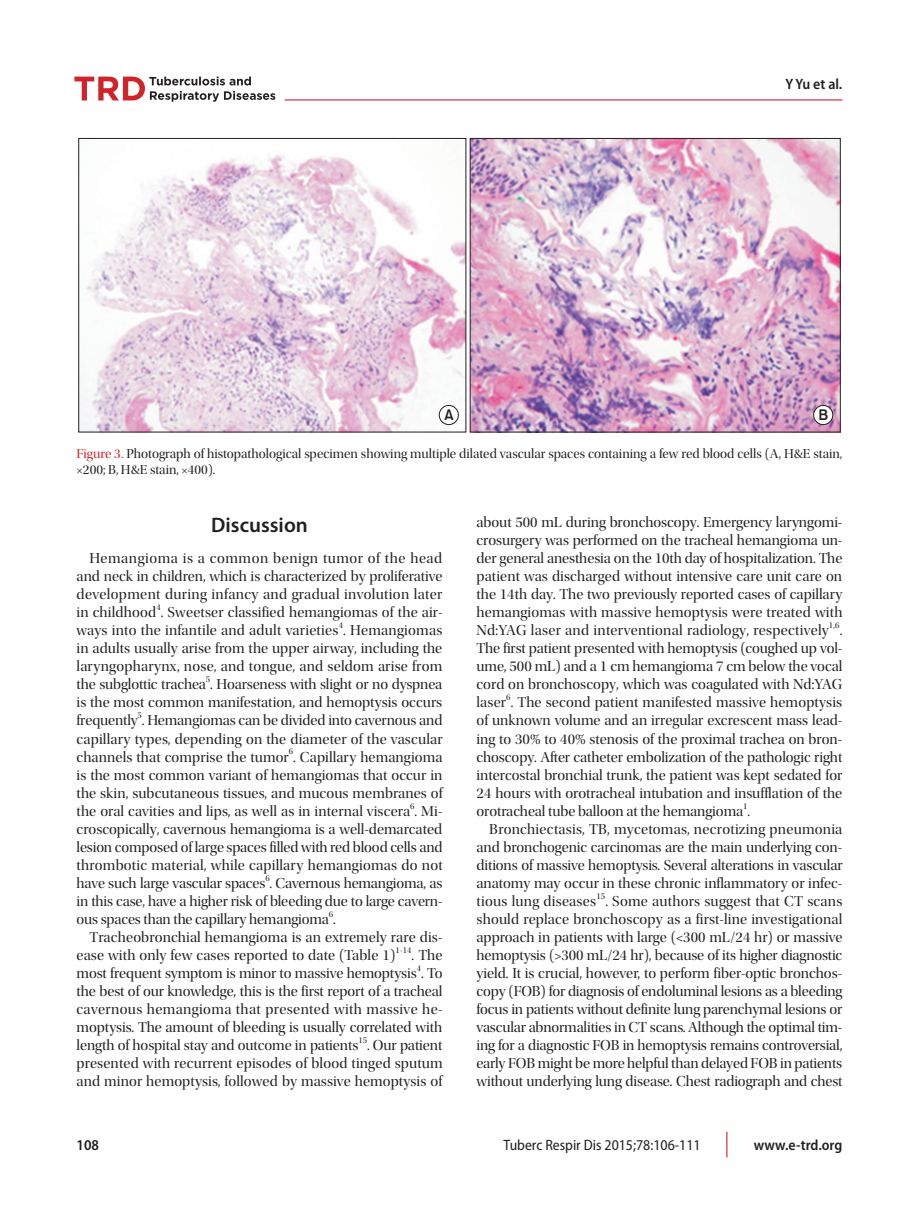
<style>
.page{position:relative;width:919px;height:1217px;background:#fff}
.page>*{position:absolute;margin:0;border:0;box-sizing:border-box;transform-origin:0 0}
.서론{font:600 21px "Myriad Pro";color:#231f20}
.본문{font:15px/18px "Utopia Std Disp";color:#231f20;text-align:justify}
.본문-저널명{font:semi-condensed 15px "Myriad Pro";color:#231f20}
.본문-온라인{font:600 semi-condensed 15px "Myriad Pro";color:#231f20}
.본문-1저자{font:600 semi-condensed 15px "Myriad Pro";color:#231f20}
.본문-페이지번호{font:600 semi-condensed 15px "Myriad Pro";color:#231f20}
.t1{font:15px "Gothic 725 BT Bold A";color:#231f20}
.그림제목{font:13.5px/16.2px "Utopia Std Disp";color:#231f20}
.본문-2{font:8.7px "Utopia Std Disp";color:#231f20}
.s1{color:#d1232a}
</style>
<div class="page">
<svg style="left:74px;top:77px;width:201px;height:25px"></svg>
<hr style="left:284px;top:99px;width:558px;height:1px;background:#d1232a">
<svg style="left:726px;top:1131px;width:1px;height:26px"></svg>
<svg style="left:78px;top:138px;width:762px;height:294px"></svg>
<div style="left:439px;top:405px;width:19px;height:19px;background:#fff;border-radius:50%"></div>
<div style="left:439px;top:405px;width:19px;height:20px;border:1px solid #231f20;border-radius:50%"></div>
<div style="left:813px;top:405px;width:19px;height:19px;background:#fff;border-radius:50%"></div>
<div style="left:813px;top:405px;width:20px;height:20px;border:1px solid #231f20;border-radius:50%"></div>
<p class="본문-1저자" style="left:785px;top:75px;width:59px">Y Yu et al.</p>
<p class="t1" style="left:444px;top:406px;width:11px">A</p>
<p class="t1" style="left:818px;top:406px;width:11px">B</p>
<p class="그림제목" style="left:77px;top:445px;width:767px"><span class="s1">Figure 3.</span> Photograph of histopathological specimen showing multiple dilated vascular spaces containing a few red blood cells (A, H&amp;E stain, ×200; B, H&amp;E stain, ×400).</p>
<p class="서론" style="left:211px;top:512px;width:98px">Discussion</p>
<p class="본문" style="left:77px;top:549px;width:367px;text-indent:13px">Hemangioma is a common benign tumor of the head and neck in children, which is characterized by proliferative development during infancy and gradual involution later in childhood . Sweetser classified hemangiomas of the air-</p>
<p class="본문-2" style="left:156px;top:602px;width:6px">4</p>
<p class="본문" style="left:77px;top:621px;width:367px">ways into the infantile and adult varieties . Hemangiomas</p>
<p class="본문-2" style="left:339px;top:620px;width:6px">4</p>
<p class="본문" style="left:77px;top:639px;width:367px">in adults usually arise from the upper airway, including the laryngopharynx, nose, and tongue, and seldom arise from the subglottic trachea . Hoarseness with slight or no dyspnea</p>
<p class="본문-2" style="left:206px;top:674px;width:6px">5</p>
<p class="본문" style="left:77px;top:693px;width:367px">is the most common manifestation, and hemoptysis occurs frequently . Hemangiomas can be divided into cavernous and</p>
<p class="본문-2" style="left:138px;top:710px;width:6px">5</p>
<p class="본문" style="left:77px;top:729px;width:367px">capillary types, depending on the diameter of the vascular channels that comprise the tumor . Capillary hemangioma</p>
<p class="본문-2" style="left:289px;top:746px;width:6px">6</p>
<p class="본문" style="left:77px;top:765px;width:367px">is the most common variant of hemangiomas that occur in the skin, subcutaneous tissues, and mucous membranes of the oral cavities and lips, as well as in internal viscera . Mi-</p>
<p class="본문-2" style="left:410px;top:800px;width:6px">6</p>
<p class="본문" style="left:77px;top:819px;width:367px">croscopically, cavernous hemangioma is a well-demarcated lesion composed of large spaces filled with red blood cells and thrombotic material, while capillary hemangiomas do not have such large vascular spaces . Cavernous hemangioma, as</p>
<p class="본문-2" style="left:265px;top:872px;width:6px">6</p>
<p class="본문" style="left:77px;top:891px;width:367px">in this case, have a higher risk of bleeding due to large cavern&shy;ous spaces than the capillary hemangioma .</p>
<p class="본문-2" style="left:329px;top:908px;width:6px">6</p>
<p class="본문" style="left:77px;top:927px;width:367px;text-indent:13px">Tracheobronchial hemangioma is an extremely rare dis&shy;ease with only few cases reported to date (Table 1)</p>
<p class="본문-2" style="left:395px;top:944px;width:17px">1-14</p>
<p class="본문" style="left:77px;top:945px;width:367px;text-align:right">. The<br>most frequent symptom is minor to massive hemoptysis . To</p>
<p class="본문-2" style="left:417px;top:962px;width:6px">4</p>
<p class="본문" style="left:77px;top:981px;width:367px">the best of our knowledge, this is the first report of a tracheal cavernous hemangioma that presented with massive he&shy;moptysis. The amount of bleeding is usually correlated with length of hospital stay and outcome in patients</p>
<p class="본문-2" style="left:358px;top:1034px;width:10px">15</p>
<p class="본문" style="left:77px;top:1035px;width:367px;text-indent:290px">. Our patient presented with recurrent episodes of blood tinged sputum and minor hemoptysis, followed by massive hemoptysis of</p>
<p class="본문" style="left:476px;top:513px;width:367px">about 500 mL during bronchoscopy. Emergency laryngomi&shy;crosurgery was performed on the tracheal hemangioma un&shy;der general anesthesia on the 10th day of hospitalization. The patient was discharged without intensive care unit care on the 14th day. The two previously reported cases of capillary hemangiomas with massive hemoptysis were treated with Nd:YAG laser and interventional radiology, respectively</p>
<p class="본문-2" style="left:828px;top:620px;width:12px">1,6</p>
<p class="본문" style="left:476px;top:621px;width:367px;text-indent:363px">.<br>The first patient presented with hemoptysis (coughed up vol&shy;ume, 500 mL) and a 1 cm hemangioma 7 cm below the vocal cord on bronchoscopy, which was coagulated with Nd:YAG laser . The second patient manifested massive hemoptysis</p>
<p class="본문-2" style="left:506px;top:692px;width:6px">6</p>
<p class="본문" style="left:476px;top:711px;width:367px">of unknown volume and an irregular excrescent mass lead&shy;ing to 30% to 40% stenosis of the proximal trachea on bron&shy;choscopy. After catheter embolization of the pathologic right intercostal bronchial trunk, the patient was kept sedated for 24 hours with orotracheal intubation and insufflation of the orotracheal tube balloon at the hemangioma .</p>
<p class="본문-2" style="left:743px;top:800px;width:6px">1</p>
<p class="본문" style="left:476px;top:819px;width:367px;text-indent:13px">Bronchiectasis, TB, mycetomas, necrotizing pneumonia and bronchogenic carcinomas are the main underlying con&shy;ditions of massive hemoptysis. Several alterations in vascular anatomy may occur in these chronic inflammatory or infec&shy;tious lung diseases</p>
<p class="본문-2" style="left:596px;top:890px;width:10px">15</p>
<p class="본문" style="left:476px;top:891px;width:367px;text-indent:129px">. Some authors suggest that CT scans should replace bronchoscopy as a first-line investigational approach in patients with large (&lt;300 mL/24 hr) or massive hemoptysis (&gt;300 mL/24 hr), because of its higher diagnostic yield. It is crucial, however, to perform fiber-optic bronchos&shy;copy (FOB) for diagnosis of endoluminal lesions as a bleeding focus in patients without definite lung parenchymal lesions or vascular abnormalities in CT scans. Although the optimal tim&shy;ing for a diagnostic FOB in hemoptysis remains controversial, early FOB might be more helpful than delayed FOB in patients without underlying lung disease. Chest radiograph and chest</p>
<p class="본문-페이지번호" style="left:77px;top:1134px;width:24px">108</p>
<p class="본문-저널명" style="left:503px;top:1135px;width:198px">Tuberc Respir Dis 2015;78:106-111</p>
<p class="본문-온라인" style="left:753px;top:1134px;width:90px">www.e-trd.org</p>
</div>
